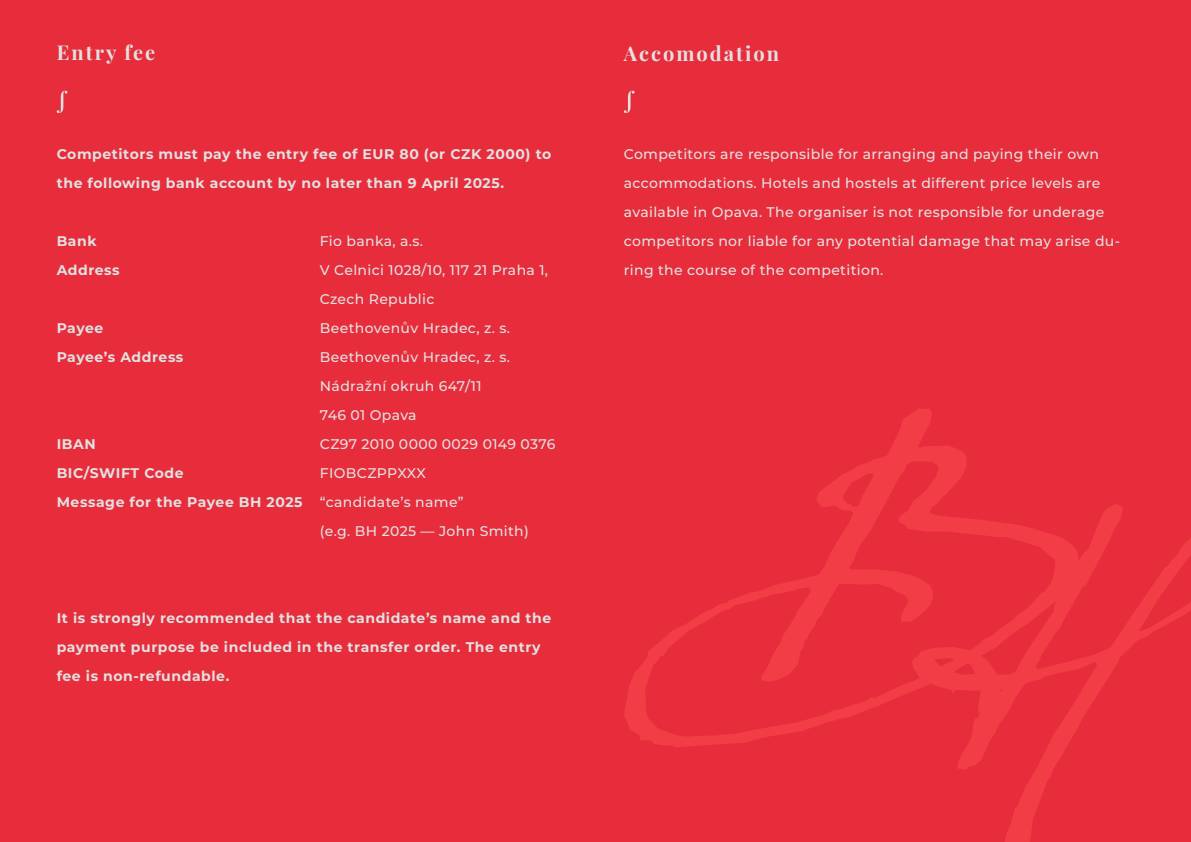
<style>
.page{position:relative;width:1191px;height:842px;background:#e72d3c}
.page>*{position:absolute;margin:0;border:0;box-sizing:border-box;transform-origin:0 0}
.t1{font:700 20px "Playfair Display";letter-spacing:.1em;color:#e1e1e1}
.t2{font:500 14px/29px "Montserrat";letter-spacing:.025em;color:#e1e1e1}
.t3{font:700 14px/29px "Montserrat";letter-spacing:.04em;color:#e1e1e1}
</style>
<div class="page">
<svg style="left:57px;top:91px;width:10px;height:22px"></svg>
<svg style="left:624px;top:91px;width:10px;height:22px"></svg>
<svg style="left:624px;top:409px;width:567px;height:433px"></svg>
<h1 class="t1" style="left:57px;top:37px;width:100px">Entry fee</h1>
<p class="t3" style="left:57px;top:139px;width:496px">Competitors must pay the entry fee of EUR 80 (or CZK 2000) to the following bank account by no later than 9 April 2025.</p>
<p class="t3" style="left:57px;top:226px;width:65px">Bank<br>Address</p>
<p class="t3" style="left:57px;top:313px;width:128px">Payee<br>Payee’s Address</p>
<p class="t3" style="left:57px;top:429px;width:247px">IBAN<br>BIC/SWIFT Code<br>Message for the Payee BH 2025</p>
<p class="t2" style="left:320px;top:226px;width:237px">Fio banka, a.s.<br>V Celnici 1028/10, 117 21 Praha 1,<br>Czech Republic<br>Beethovenův Hradec, z. s.<br>Beethovenův Hradec, z. s.<br>Nádražní okruh 647/11<br>746 01 Opava<br>CZ97 2010 0000 0029 0149 0376<br>FIOBCZPPXXX<br>“candidate’s name”<br>(e.g. BH 2025 — John Smith)</p>
<p class="t3" style="left:57px;top:603px;width:496px">It is strongly recommended that the candidate’s name and the payment purpose be included in the transfer order. The entry fee is non-refundable.</p>
<h1 class="t1" style="left:624px;top:38px;width:157px">Accomodation</h1>
<p class="t2" style="left:624px;top:139px;width:498px">Competitors are responsible for arranging and paying their own accommodations. Hotels and hostels at different price levels are available in Opava. The organiser is not responsible for underage competitors nor liable for any potential damage that may arise du&shy;ring the course of the competition.</p>
</div>
